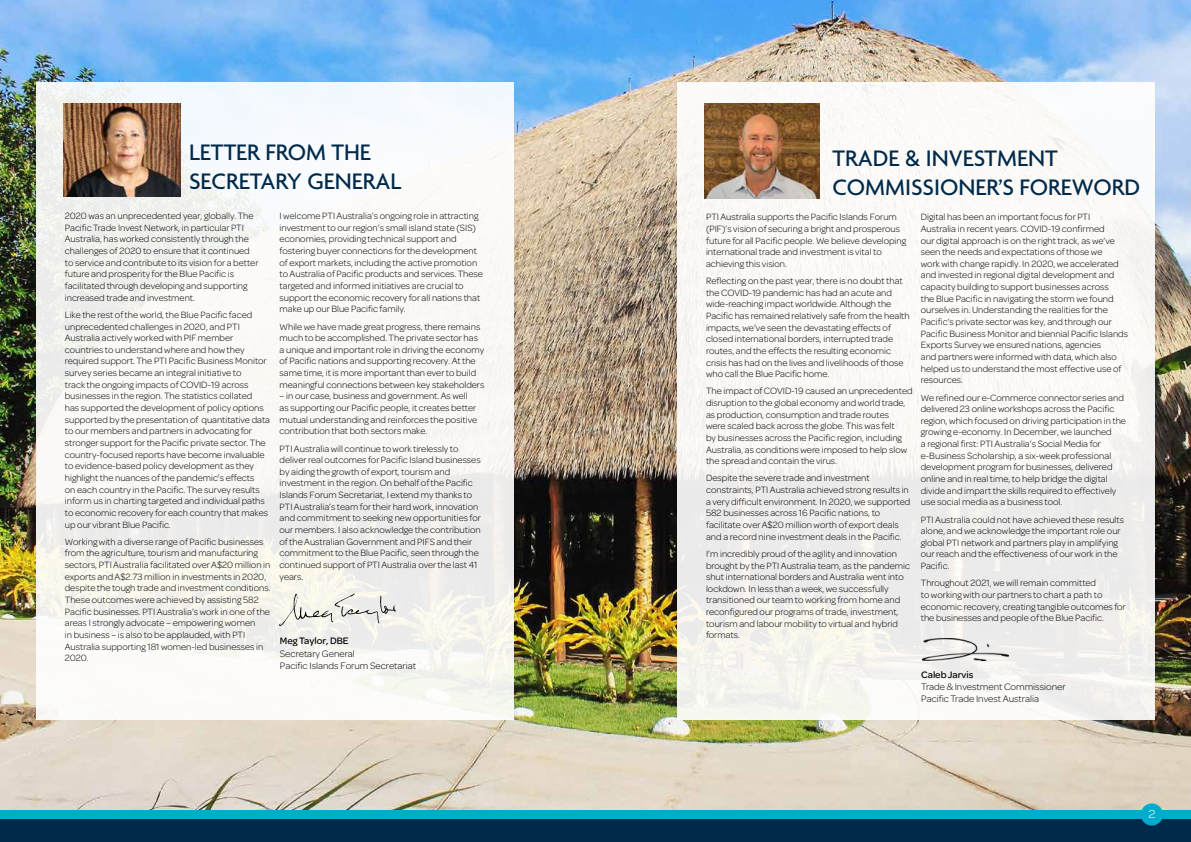
<style>
.page{position:relative;width:1191px;height:842px;background:#fff}
.page>*{position:absolute;margin:0;border:0;box-sizing:border-box;transform-origin:0 0}
.t1{font:500 24.3px/29.1px "Agenda";color:#002a4b}
.t2{font:300 12.2px "Omnes";color:#fff;scale:1.13 1}
.t3{font:300 10px/12px "Omnes";color:#000}
.t4{font:500 10px "Omnes";color:#000}
.t5{font:300 9.7px/11.7px "Omnes";color:#000}
</style>
<div class="page">
<img style="left:0;top:0;width:1191px;height:810px">
<div style="left:36px;top:82px;width:477px;height:638px;background:linear-gradient(to right,#f5f5f2,#f7f7f5)"></div>
<div style="left:677px;top:82px;width:477px;height:638px;background:linear-gradient(to right,#f6f4f1,#f6f5f4)"></div>
<svg style="left:279px;top:594px;width:117px;height:32px;background:#e2e1db"></svg>
<img style="left:922px;top:638px;width:86px;height:22px">
<img style="left:705px;top:103px;width:114px;height:96px">
<div style="left:0;top:816px;width:1191px;height:26px;background:#002a4b"></div>
<div style="left:0;top:810px;width:1191px;height:9px;background:#00accd"></div>
<div style="left:1140px;top:803px;width:22px;height:22px;background:#00accd;border-radius:50%"></div>
<img style="left:63px;top:104px;width:117px;height:93px">
<h1 class="t1" style="left:189px;top:139px;width:214px">LETTER FROM THE<br>SECRETARY GENERAL</h1>
<p class="t5" style="left:65px;top:209px;width:195px">2020 was an unprecedented year, globally. The Pacific Trade Invest Network, in particular PTI Australia, has worked consistently through the challenges of 2020 to ensure that it continued to service and contribute to its vision for a better future and prosperity for the Blue Pacific is facilitated through developing and supporting increased trade and investment.</p>
<p class="t5" style="left:65px;top:308px;width:207px">Like the rest of the world, the Blue Pacific faced unprecedented challenges in 2020, and PTI Australia actively worked with PIF member countries to understand where and how they required support. The PTI Pacific Business Monitor survey series became an integral initiative to<br>track the ongoing impacts of COVID-19 across businesses in the region. The statistics collated<br>has supported the development of policy options supported by the presentation of quantitative data to our members and partners in advocating for stronger support for the Pacific private sector. The country-focused reports have become invaluable to evidence-based policy development as they highlight the nuances of the pandemic’s effects<br>on each country in the Pacific. The survey results inform us in charting targeted and individual paths to economic recovery for each country that makes up our vibrant Blue Pacific.</p>
<p class="t5" style="left:65px;top:535px;width:207px">Working with a diverse range of Pacific businesses from the agriculture, tourism and manufacturing sectors, PTI Australia facilitated over A$20 million in exports and A$2.73 million in investments in 2020, despite the tough trade and investment conditions.<br>These outcomes were achieved by assisting 582<br>Pacific businesses. PTI Australia’s work in one of the areas I strongly advocate – empowering women<br>in business – is also to be applauded, with PTI Australia supporting 181 women-led businesses in 2020.</p>
<p class="t5" style="left:279px;top:209px;width:205px">I welcome PTI Australia’s ongoing role in attracting investment to our region’s small island state (SIS) economies, providing technical support and fostering buyer connections for the development of export markets, including the active promotion to Australia of Pacific products and services. These targeted and informed initiatives are crucial to support the economic recovery for all nations that make up our Blue Pacific family.</p>
<p class="t5" style="left:279px;top:320px;width:206px">While we have made great progress, there remains much to be accomplished. The private sector has a unique and important role in driving the economy of Pacific nations and supporting recovery. At the same time, it is more important than ever to build meaningful connections between key stakeholders</p>
<p class="t5" style="left:279px;top:390px;width:199px">– in our case, business and government. As well as supporting our Pacific people, it creates better mutual understanding and reinforces the positive contribution that both sectors make.</p>
<p class="t5" style="left:279px;top:442px;width:203px">PTI Australia will continue to work tirelessly to deliver real outcomes for Pacific Island businesses by aiding the growth of export, tourism and investment in the region. On behalf of the Pacific Islands Forum Secretariat, I extend my thanks to PTI Australia’s team for their hard work, innovation and commitment to seeking new opportunities for our members. I also acknowledge the contribution of the Australian Government and PIFS and their commitment to the Blue Pacific, seen through the continued support of PTI Australia over the last 41 years.</p>
<p class="t4" style="left:280px;top:634px;width:70px">Meg Taylor, DBE</p>
<p class="t3" style="left:280px;top:647px;width:138px">Secretary General<br>Pacific Islands Forum Secretariat</p>
<h1 class="t1" style="left:832px;top:145px;width:309px">TRADE &amp; INVESTMENT<br>COMMISSIONER’S FOREWORD</h1>
<p class="t5" style="left:706px;top:211px;width:202px">PTI Australia supports the Pacific Islands Forum (PIF)’s vision of securing a bright and prosperous future for all Pacific people. We believe developing international trade and investment is vital to achieving this vision.</p>
<p class="t5" style="left:706px;top:274px;width:205px">Reflecting on the past year, there is no doubt that the COVID-19 pandemic has had an acute and wide-reaching impact worldwide. Although the Pacific has remained relatively safe from the health impacts, we’ve seen the devastating effects of closed international borders, interrupted trade routes, and the effects the resulting economic crisis has had on the lives and livelihoods of those who call the Blue Pacific home.</p>
<p class="t5" style="left:706px;top:385px;width:208px">The impact of COVID-19 caused an unprecedented disruption to the global economy and world trade, as production, consumption and trade routes<br>were scaled back across the globe. This was felt<br>by businesses across the Pacific region, including Australia, as conditions were imposed to help slow the spread and contain the virus.</p>
<p class="t5" style="left:706px;top:472px;width:206px">Despite the severe trade and investment constraints, PTI Australia achieved strong results in a very difficult environment. In 2020, we supported 582 businesses across 16 Pacific nations, to facilitate over A$20 million worth of export deals and a record nine investment deals in the Pacific.</p>
<p class="t5" style="left:706px;top:547px;width:205px">I’m incredibly proud of the agility and innovation brought by the PTI Australia team, as the pandemic shut international borders and Australia went into lockdown. In less than a week, we successfully transitioned our team to working from home and reconfigured our programs of trade, investment, tourism and labour mobility to virtual and hybrid formats.</p>
<p class="t5" style="left:920px;top:211px;width:209px">Digital has been an important focus for PTI<br>Australia in recent years. COVID-19 confirmed<br>our digital approach is on the right track, as we’ve seen the needs and expectations of those we<br>work with change rapidly. In 2020, we accelerated and invested in regional digital development and capacity building to support businesses across<br>the Blue Pacific in navigating the storm we found ourselves in. Understanding the realities for the Pacific’s private sector was key, and through our Pacific Business Monitor and biennial Pacific Islands Exports Survey we ensured nations, agencies<br>and partners were informed with data, which also helped us to understand the most effective use of resources.</p>
<p class="t5" style="left:920px;top:391px;width:207px">We refined our e-Commerce connector series and delivered 23 online workshops across the Pacific region, which focused on driving participation in the growing e-economy. In December, we launched<br>a regional first: PTI Australia’s Social Media for e-Business Scholarship, a six-week professional development program for businesses, delivered online and in real time, to help bridge the digital divide and impart the skills required to effectively use social media as a business tool.</p>
<p class="t5" style="left:920px;top:513px;width:205px">PTI Australia could not have achieved these results alone, and we acknowledge the important role our global PTI network and partners play in amplifying our reach and the effectiveness of our work in the Pacific.</p>
<p class="t5" style="left:920px;top:577px;width:206px">Throughout 2021, we will remain committed<br>to working with our partners to chart a path to economic recovery, creating tangible outcomes for the businesses and people of the Blue Pacific.</p>
<p class="t4" style="left:921px;top:668px;width:54px">Caleb Jarvis</p>
<p class="t3" style="left:921px;top:680px;width:146px">Trade &amp; Investment Commissioner<br>Pacific Trade Invest Australia</p>
<p class="t2" style="left:1148px;top:805px;width:8px">2</p>
</div>
